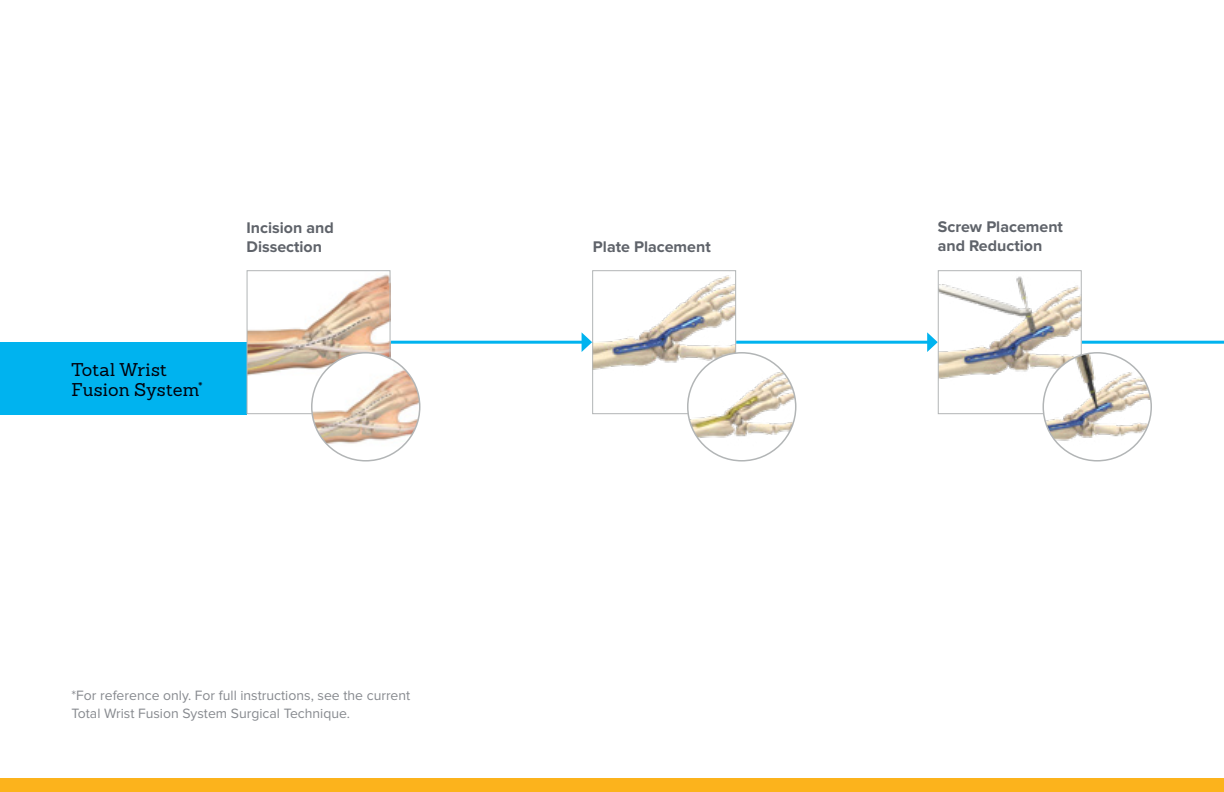
<style>
.page{position:relative;width:1224px;height:792px;background:#fff}
.page>*{position:absolute;margin:0;border:0;box-sizing:border-box;transform-origin:0 0}
.t1{font:18px/20px "Sanchez Slab";letter-spacing:.015em;color:#00000a}
.t2{font:700 16px/19px "Proxima Nova";color:#5f636a}
.t3{font:14px/18px "Proxima Nova";color:#878a8f}
</style>
<div class="page">
<div style="left:0;top:342px;width:247px;height:73px;background:#00b3ef"></div>
<hr style="left:1082px;top:341px;width:142px;height:3px;background:#00b3ef">
<hr style="left:736px;top:341px;width:194px;height:3px;background:#00b3ef">
<svg style="left:927px;top:332px;width:11px;height:20px"></svg>
<hr style="left:391px;top:341px;width:193px;height:3px;background:#00b3ef">
<svg style="left:582px;top:333px;width:10px;height:19px"></svg>
<img style="left:940px;top:276px;width:140px;height:115px">
<div style="left:938px;top:270px;width:144px;height:144px;border:1px solid #b2b5b6"></div>
<img style="left:1043px;top:353px;width:108px;height:108px;border-radius:54px">
<div style="left:1042px;top:352px;width:110px;height:110px;border:2px solid #b2b5b6;border-radius:50%"></div>
<img style="left:594px;top:275px;width:140px;height:125px">
<div style="left:592px;top:270px;width:144px;height:144px;border:1px solid #b2b5b6"></div>
<img style="left:688px;top:353px;width:108px;height:108px;border-radius:54px">
<div style="left:687px;top:352px;width:109px;height:110px;border:2px solid #b2b5b6;border-radius:50%"></div>
<img style="left:249px;top:274px;width:140px;height:126px">
<div style="left:247px;top:270px;width:144px;height:144px;border:1px solid #b2b5b6"></div>
<img style="left:312px;top:353px;width:108px;height:108px;border-radius:54px">
<div style="left:311px;top:352px;width:110px;height:110px;border:2px solid #b2b5b6;border-radius:50%"></div>
<div style="left:0;top:779px;width:1224px;height:13px;background:#fcb31c"></div>
<p class="t1" style="left:71px;top:359px;width:133px">Total Wrist<br>Fusion System<sup>*</sup></p>
<p class="t2" style="left:247px;top:218px;width:89px">Incision and<br>Dissection</p>
<p class="t3" style="left:71px;top:686px;width:340px">*For reference only. For full instructions, see the current<br>Total Wrist Fusion System Surgical Technique.</p>
<p class="t2" style="left:593px;top:237px;width:119px">Plate Placement</p>
<p class="t2" style="left:938px;top:218px;width:127px">Screw Placement and Reduction</p>
</div>
